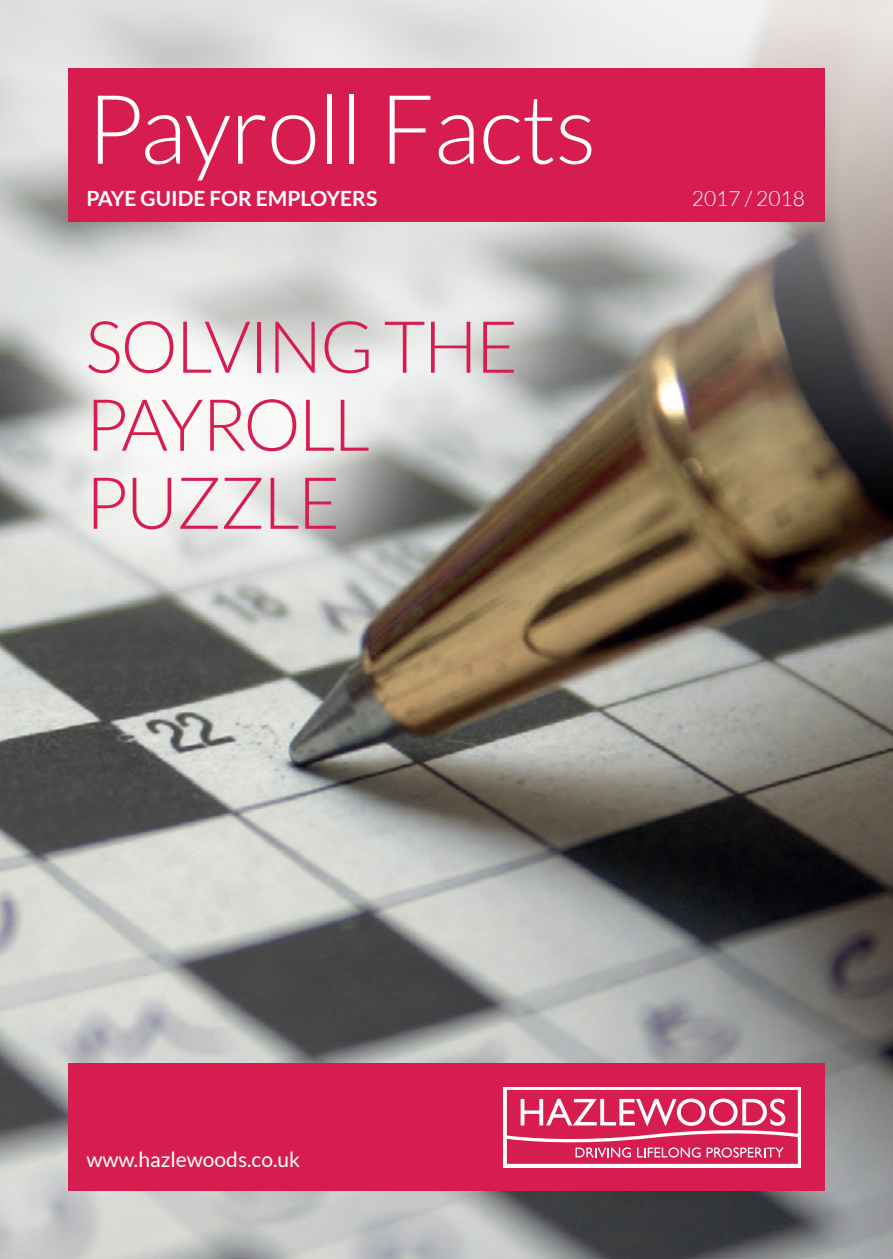
<style>
.page{position:relative;width:893px;height:1259px;background:#fff}
.page>*{position:absolute;margin:0;border:0;box-sizing:border-box;transform-origin:0 0}
.t1{font:300 96px "Lato";letter-spacing:-.01em;color:#fff}
.t2{font:300 72px "Lato";letter-spacing:-.03em;color:#d71d50}
.t3{font:700 21px "Lato";color:#fff}
.t4{font:21px "Lato";color:#fff}
.t5{font:300 21px "Lato";color:#fff}
</style>
<div class="page">
<img style="left:0;top:0;width:893px;height:1259px">
<div style="left:68px;top:68px;width:757px;height:153px;background:#d71d50"></div>
<div style="left:68px;top:1063px;width:757px;height:128px;background:#d71d50"></div>
<svg style="left:503px;top:1087px;width:298px;height:80px;background:#fae6ec"></svg>
<svg style="left:507px;top:1090px;width:291px;height:73px"></svg>
<div style="left:0;top:209px;width:624px;height:433px;background:#fff;opacity:.85"></div>
<p class="t1" style="left:86px;top:78px;width:512px">Payroll Facts</p>
<p class="t3" style="left:86px;top:186px;width:292px">PAYE GUIDE FOR EMPLOYERS</p>
<p class="t5" style="left:692px;top:187px;width:115px">2017 / 2018</p>
<p class="t2" style="left:85px;top:308px;width:435px">SOLVING THE</p>
<p class="t2" style="left:85px;top:386px;width:286px">PAYROLL</p>
<p class="t2" style="left:85px;top:464px;width:257px">PUZZLE</p>
<p class="t4" style="left:86px;top:1147px;width:215px">www.hazlewoods.co.uk</p>
</div>
